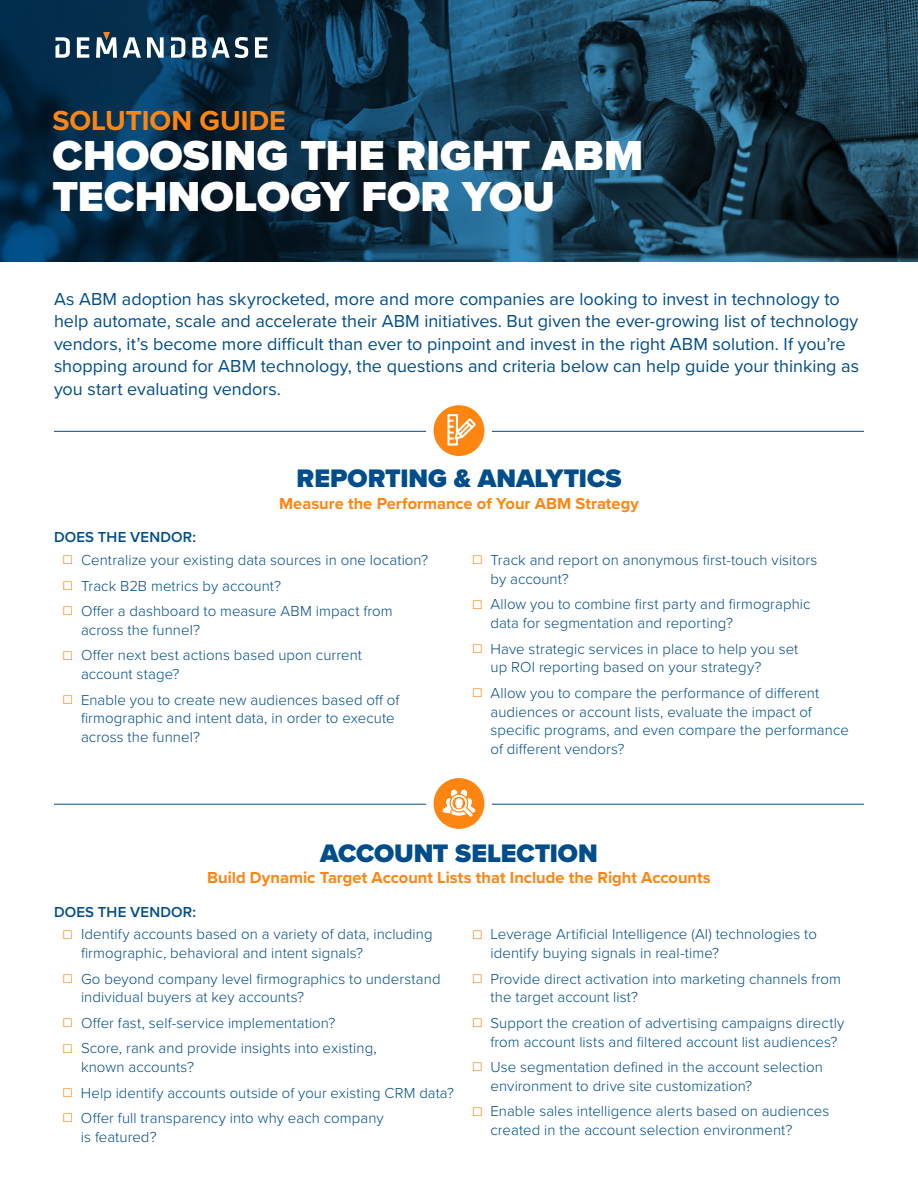
<style>
.page{position:relative;width:918px;height:1188px;background:#fff}
.page>*{position:absolute;margin:0;border:0;box-sizing:border-box;transform-origin:0 0}
.t1{font:900 43.5px/40.5px "Proxima Nova";letter-spacing:.005em;color:#fff}
.t2{font:700 28.5px "Proxima Nova";color:#ff8511}
.t3{font:900 26.25px "Proxima Nova";color:#004d8b}
.t4{font:18px/22.5px "Proxima Nova";color:#004d8b}
.t5{font:700 16.5px "Proxima Nova";color:#ff8511}
.t6{font:300 15px/18.8px "Proxima Nova";letter-spacing:.005em;color:#004d8b}
.s1{font-weight:600}
.s2{color:#ff8511}
</style>
<div class="page">
<img style="left:0;top:0;width:918px;height:261px">
<svg style="left:56px;top:37px;width:14px;height:21px"></svg>
<svg style="left:171px;top:37px;width:14px;height:21px"></svg>
<svg style="left:96px;top:32px;width:21px;height:26px"></svg>
<svg style="left:77px;top:37px;width:12px;height:21px"></svg>
<svg style="left:123px;top:37px;width:18px;height:21px"></svg>
<svg style="left:147px;top:37px;width:17px;height:21px"></svg>
<svg style="left:192px;top:37px;width:56px;height:21px"></svg>
<svg style="left:255px;top:37px;width:12px;height:21px"></svg>
<hr style="left:54px;top:431px;width:810px;height:1px;background:#004d8b">
<svg style="left:430px;top:401px;width:58px;height:59px"></svg>
<div style="left:426px;top:398px;width:66px;height:66px;border:8px solid #fff;border-radius:50%"></div>
<svg style="left:448px;top:414px;width:28px;height:32px"></svg>
<hr style="left:54px;top:804px;width:810px;height:1px;background:#004d8b">
<svg style="left:430px;top:774px;width:58px;height:59px"></svg>
<div style="left:426px;top:771px;width:66px;height:65px;border:8px solid #fff;border-radius:50%"></div>
<svg style="left:443px;top:790px;width:32px;height:27px"></svg>
<h2 class="t2" style="left:52px;top:99px;width:235px">SOLUTION GUIDE</h2>
<h1 class="t1" style="left:52px;top:135px;width:592px">CHOOSING THE RIGHT ABM<br>TECHNOLOGY FOR YOU</h1>
<p class="t4" style="left:54px;top:287px;width:807px">As ABM adoption has skyrocketed, more and more companies are looking to invest in technology to help automate, scale and accelerate their ABM initiatives. But given the ever-growing list of technology vendors, it’s become more difficult than ever to pinpoint and invest in the right ABM solution. If you’re shopping around for ABM technology, the questions and criteria below can help guide your thinking as you start evaluating vendors.</p>
<h3 class="t3" style="left:297px;top:459px;width:326px">REPORTING &amp; ANALYTICS</h3>
<p class="t5" style="left:279px;top:491px;width:361px">Measure the Performance of Your ABM Strategy</p>
<p class="t6" style="left:63px;top:525px;width:367px;line-height:22.5px;text-indent:-9px"><span class="s1">DOES THE VENDOR:<br></span><span class="s2">☐</span> Centralize your existing data sources in one location?</p>
<p class="t6" style="left:63px;top:572px;width:331px;line-height:25.5px"><span class="s2">☐</span> Track B2B metrics by account?<br><span class="s2">☐</span> Offer a dashboard to measure ABM impact from</p>
<p class="t6" style="left:63px;top:616px;width:301px;line-height:25.5px;text-indent:18px">across the funnel?<br><span class="s2">☐</span> Offer next best actions based upon current</p>
<p class="t6" style="left:63px;top:660px;width:338px;line-height:25.5px;text-indent:18px">account stage?<br><span class="s2">☐</span> Enable you to create new audiences based off of</p>
<p class="t6" style="left:81px;top:708px;width:315px">firmographic and intent data, in order to execute across the funnel?</p>
<p class="t6" style="left:490px;top:550px;width:328px;text-indent:-18px"><span class="s2">☐</span> Track and report on anonymous first-touch visitors by account?</p>
<p class="t6" style="left:490px;top:594px;width:322px;text-indent:-18px"><span class="s2">☐</span> Allow you to combine first party and firmographic data for segmentation and reporting?</p>
<p class="t6" style="left:490px;top:638px;width:309px;text-indent:-18px"><span class="s2">☐</span> Have strategic services in place to help you set up ROI reporting based on your strategy?</p>
<p class="t6" style="left:490px;top:683px;width:360px;text-indent:-18px"><span class="s2">☐</span> Allow you to compare the performance of different audiences or account lists, evaluate the impact of specific programs, and even compare the performance of different vendors?</p>
<h3 class="t3" style="left:320px;top:833px;width:279px">ACCOUNT SELECTION</h3>
<p class="t5" style="left:207px;top:865px;width:505px">Build Dynamic Target Account Lists that Include the Right Accounts</p>
<p class="t6" style="left:63px;top:900px;width:371px;line-height:22.5px;text-indent:-9px"><span class="s1">DOES THE VENDOR:<br></span><span class="s2">☐</span> Identify accounts based on a variety of data, including</p>
<p class="t6" style="left:63px;top:940px;width:379px;line-height:25.5px;text-indent:18px">firmographic, behavioral and intent signals?<br><span class="s2">☐</span> Go beyond company level firmographics to understand</p>
<p class="t6" style="left:63px;top:984px;width:315px;line-height:25.5px;text-indent:18px">individual buyers at key accounts?<br><span class="s2">☐</span> Offer fast, self-service implementation?<br><span class="s2">☐</span> Score, rank and provide insights into existing,</p>
<p class="t6" style="left:63px;top:1054px;width:393px;line-height:25.5px;text-indent:18px">known accounts?<br><span class="s2">☐</span> Help identify accounts outside of your existing CRM data? <span class="s2">☐</span> Offer full transparency into why each company</p>
<p class="t6" style="left:81px;top:1127px;width:77px">is featured?</p>
<p class="t6" style="left:490px;top:924px;width:328px;text-indent:-18px"><span class="s2">☐</span> Leverage Artificial Intelligence (AI) technologies to identify buying signals in real-time?</p>
<p class="t6" style="left:490px;top:968px;width:352px;text-indent:-18px"><span class="s2">☐</span> Provide direct activation into marketing channels from the target account list?</p>
<p class="t6" style="left:490px;top:1013px;width:355px;text-indent:-18px"><span class="s2">☐</span> Support the creation of advertising campaigns directly from account lists and filtered account list audiences?</p>
<p class="t6" style="left:490px;top:1057px;width:334px;text-indent:-18px"><span class="s2">☐</span> Use segmentation defined in the account selection environment to drive site customization?</p>
<p class="t6" style="left:490px;top:1101px;width:340px;text-indent:-18px"><span class="s2">☐</span> Enable sales intelligence alerts based on audiences created in the account selection environment?</p>
</div>
